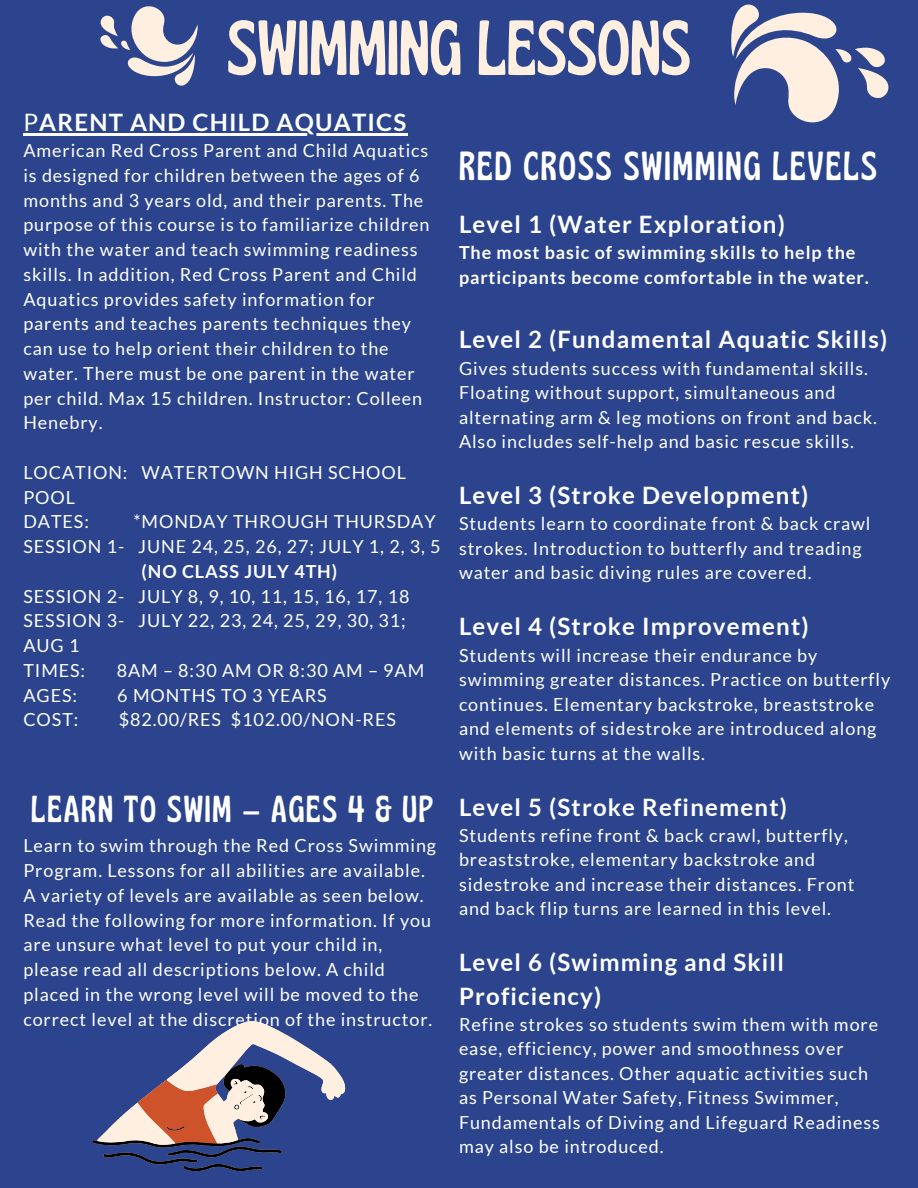
<style>
.page{position:relative;width:918px;height:1188px;background:#2b448d}
.page>*{position:absolute;margin:0;border:0;box-sizing:border-box;transform-origin:0 0}
.t1{font:condensed 77.55px "Gliker";color:#ffefe0}
.t2{font:condensed 40.5px "Gliker";letter-spacing:.05em;color:#fff}
.t3{font:condensed 37.5px "Gliker";letter-spacing:.05em;color:#fff}
.t4{font:700 24px/33.3px "Lato";letter-spacing:.05em;color:#fff}
.t5{font:18px/24.8px "Lato";letter-spacing:.05em;color:#fff}
.t6{font:700 18px/24.5px "Lato";letter-spacing:.05em;color:#fff}
.s1{font-weight:400}
</style>
<div class="page">
<svg style="left:23px;top:134px;width:16px;height:2px"></svg>
<hr style="left:39px;top:134px;width:369px;height:2px;background:#fff">
<svg style="left:92px;top:1021px;width:253px;height:151px"></svg>
<svg style="left:100px;top:6px;width:98px;height:80px"></svg>
<svg style="left:731px;top:4px;width:158px;height:119px"></svg>
<h1 class="t1" style="left:227px;top:0;width:465px">SWIMMING LESSONS</h1>
<h3 class="t4" style="left:23px;top:105px;width:384px"><span class="s1">P</span>ARENT AND CHILD AQUATICS</h3>
<p class="t5" style="left:23px;top:138px;width:408px">American Red Cross Parent and Child Aquatics is designed for children between the ages of 6 months and 3 years old, and their parents. The purpose of this course is to familiarize children with the water and teach swimming readiness skills. In addition, Red Cross Parent and Child Aquatics provides safety information for parents and teaches parents techniques they can use to help orient their children to the water. There must be one parent in the water per child. Max 15 children. Instructor: Colleen Henebry.</p>
<p class="t5" style="left:23px;top:460px;width:384px">LOCATION: WATERTOWN HIGH SCHOOL<br>POOL<br>DATES:</p>
<h2 class="t2" style="left:459px;top:141px;width:419px">RED CROSS SWIMMING LEVELS</h2>
<h3 class="t4" style="left:459px;top:207px;width:328px">Level 1 (Water Exploration)</h3>
<p class="t6" style="left:459px;top:240px;width:411px">The most basic of swimming skills to help the participants become comfortable in the water.</p>
<h3 class="t4" style="left:459px;top:323px;width:430px">Level 2 (Fundamental Aquatic Skills)</h3>
<p class="t5" style="left:459px;top:356px;width:419px">Gives students success with fundamental skills.<br>Floating without support, simultaneous and alternating arm &amp; leg motions on front and back.<br>Also includes self-help and basic rescue skills.</p>
<h3 class="t4" style="left:459px;top:478px;width:351px">Level 3 (Stroke Development)</h3>
<p class="t5" style="left:459px;top:511px;width:413px">Students learn to coordinate front &amp; back crawl strokes. Introduction to butterfly and treading water and basic diving rules are covered.</p>
<h3 class="t4" style="left:459px;top:610px;width:351px">Level 4 (Stroke Improvement)</h3>
<p class="t5" style="left:459px;top:643px;width:433px">Students will increase their endurance by swimming greater distances. Practice on butterfly continues. Elementary backstroke, breaststroke and elements of sidestroke are introduced along with basic turns at the walls.</p>
<h3 class="t4" style="left:459px;top:790px;width:330px">Level 5 (Stroke Refinement)</h3>
<p class="t5" style="left:459px;top:823px;width:397px">Students refine front &amp; back crawl, butterfly, breaststroke, elementary backstroke and sidestroke and increase their distances. Front and back flip turns are learned in this level.</p>
<h3 class="t4" style="left:459px;top:946px;width:326px">Level 6 (Swimming and Skill<br>Proficiency)</h3>
<p class="t5" style="left:459px;top:1012px;width:422px">Refine strokes so students swim them with more ease, efficiency, power and smoothness over greater distances. Other aquatic activities such as Personal Water Safety, Fitness Swimmer, Fundamentals of Diving and Lifeguard Readiness may also be introduced.</p>
<p class="t5" style="left:23px;top:509px;width:419px;text-align:right">*MONDAY THROUGH THURSDAY<br>SESSION 1- JUNE 24, 25, 26, 27; JULY 1, 2, 3, 5</p>
<p class="t6" style="left:142px;top:559px;width:197px">(NO CLASS JULY 4TH)</p>
<p class="t5" style="left:23px;top:583px;width:388px">SESSION 2- JULY 8, 9, 10, 11, 15, 16, 17, 18<br>SESSION 3- JULY 22, 23, 24, 25, 29, 30, 31;<br>AUG 1<br>TIMES:</p>
<p class="t5" style="left:117px;top:658px;width:309px">8AM – 8:30 AM OR 8:30 AM – 9AM</p>
<p class="t5" style="left:23px;top:682px;width:55px">AGES:</p>
<p class="t5" style="left:117px;top:682px;width:211px">6 MONTHS TO 3 YEARS</p>
<p class="t5" style="left:23px;top:707px;width:56px">COST:</p>
<p class="t5" style="left:119px;top:707px;width:279px">$82.00/RES $102.00/NON-RES</p>
<h3 class="t3" style="left:31px;top:786px;width:403px">LEARN TO SWIM – AGES 4 &amp; UP</h3>
<p class="t5" style="left:23px;top:833px;width:414px">Learn to swim through the Red Cross Swimming Program. Lessons for all abilities are available.<br>A variety of levels are available as seen below.<br>Read the following for more information. If you are unsure what level to put your child in, please read all descriptions below. A child placed in the wrong level will be moved to the correct level at the discretion of the instructor.</p>
</div>
